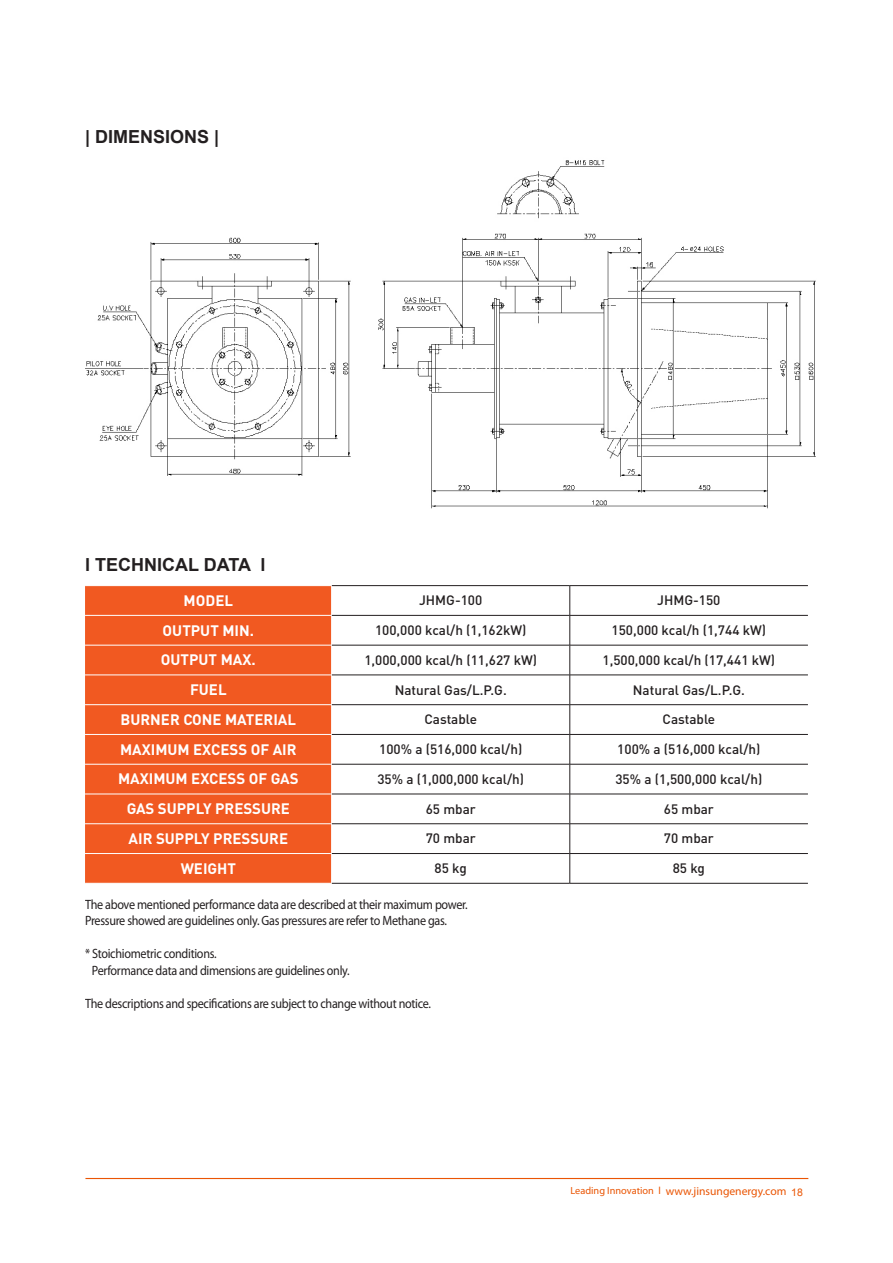
<style>
.page{position:relative;width:893px;height:1263px;background:#fff}
.page>*{position:absolute;margin:0;border:0;box-sizing:border-box;transform-origin:0 0}
.t1{font:700 18px "Arial";color:#231f20}
.t2{font:700 15px "DIN Pro";color:#fff}
.t3{font:500 13.5px "DIN Pro";color:#231f20}
.t4{font:13.5px "Myriad Pro";letter-spacing:-.025em;color:#231f20;scale:.9 1}
.t5{font:11.55px "Myriad Pro";color:#ea5504}
.s1{font-size:10.35px}
</style>
<div class="page">
<hr style="left:85px;top:1178px;width:723px;height:1px;background:#ea5504">
<img style="left:85px;top:160px;width:731px;height:349px">
<div style="left:85px;top:586px;width:246px;height:297px;background:#f15921"></div>
<svg style="left:332px;top:586px;width:476px;height:297px"></svg>
<svg style="left:570px;top:586px;width:1px;height:29px"></svg>
<hr style="left:570px;top:615px;width:1px;height:30px;background:#231f20">
<hr style="left:570px;top:645px;width:1px;height:30px;background:#231f20">
<svg style="left:570px;top:676px;width:1px;height:88px"></svg>
<hr style="left:570px;top:764px;width:1px;height:30px;background:#231f20">
<svg style="left:570px;top:795px;width:1px;height:88px"></svg>
<svg style="left:331px;top:586px;width:1px;height:29px"></svg>
<svg style="left:331px;top:676px;width:1px;height:88px"></svg>
<svg style="left:331px;top:795px;width:1px;height:88px"></svg>
<hr style="left:85px;top:615px;width:247px;height:1px;background:#fff">
<hr style="left:85px;top:645px;width:247px;height:1px;background:#fff">
<hr style="left:85px;top:675px;width:247px;height:1px;background:#fff">
<hr style="left:85px;top:704px;width:247px;height:1px;background:#fff">
<hr style="left:85px;top:734px;width:247px;height:1px;background:#fff">
<hr style="left:85px;top:764px;width:247px;height:1px;background:#fff">
<hr style="left:85px;top:794px;width:247px;height:1px;background:#fff">
<hr style="left:85px;top:823px;width:247px;height:1px;background:#fff">
<hr style="left:85px;top:853px;width:247px;height:1px;background:#fff">
<hr style="left:332px;top:615px;width:238px;height:1px;background:#231f20">
<hr style="left:570px;top:615px;width:238px;height:1px;background:#231f20">
<hr style="left:332px;top:645px;width:238px;height:1px;background:#231f20">
<hr style="left:570px;top:645px;width:238px;height:1px;background:#231f20">
<hr style="left:332px;top:675px;width:238px;height:1px;background:#231f20">
<hr style="left:570px;top:675px;width:238px;height:1px;background:#231f20">
<hr style="left:332px;top:704px;width:238px;height:1px;background:#231f20">
<hr style="left:570px;top:704px;width:238px;height:1px;background:#231f20">
<hr style="left:332px;top:734px;width:238px;height:1px;background:#231f20">
<hr style="left:570px;top:734px;width:238px;height:1px;background:#231f20">
<hr style="left:332px;top:764px;width:238px;height:1px;background:#231f20">
<hr style="left:570px;top:764px;width:238px;height:1px;background:#231f20">
<hr style="left:332px;top:794px;width:238px;height:1px;background:#231f20">
<hr style="left:570px;top:794px;width:238px;height:1px;background:#231f20">
<hr style="left:332px;top:823px;width:238px;height:1px;background:#231f20">
<hr style="left:570px;top:823px;width:238px;height:1px;background:#231f20">
<hr style="left:332px;top:853px;width:238px;height:1px;background:#231f20">
<hr style="left:570px;top:853px;width:238px;height:1px;background:#231f20">
<hr style="left:332px;top:585px;width:238px;height:1px;background:#231f20">
<hr style="left:570px;top:585px;width:238px;height:1px;background:#231f20">
<hr style="left:332px;top:883px;width:238px;height:1px;background:#231f20">
<hr style="left:570px;top:883px;width:238px;height:1px;background:#231f20">
<p class="t1" style="left:85px;top:125px;width:136px">| DIMENSIONS |</p>
<p class="t1" style="left:85px;top:553px;width:182px">l TECHNICAL DATA l</p>
<p class="t2" style="left:184px;top:590px;width:51px">MODEL</p>
<p class="t3" style="left:419px;top:591px;width:65px">JHMG-100</p>
<p class="t3" style="left:657px;top:591px;width:65px">JHMG-150</p>
<p class="t2" style="left:163px;top:620px;width:93px">OUTPUT MIN.</p>
<p class="t3" style="left:375px;top:621px;width:153px">100,000 kcal/h (1,162kW)</p>
<p class="t3" style="left:611px;top:621px;width:156px">150,000 kcal/h (1,744 kW)</p>
<p class="t2" style="left:161px;top:650px;width:96px">OUTPUT MAX.</p>
<p class="t3" style="left:364px;top:651px;width:174px">1,000,000 kcal/h (11,627 kW)</p>
<p class="t3" style="left:602px;top:651px;width:174px">1,500,000 kcal/h (17,441 kW)</p>
<p class="t2" style="left:190px;top:679px;width:38px">FUEL</p>
<p class="t3" style="left:395px;top:680px;width:114px">Natural Gas/L.P.G.</p>
<p class="t3" style="left:633px;top:680px;width:114px">Natural Gas/L.P.G.</p>
<p class="t2" style="left:121px;top:709px;width:177px">BURNER CONE MATERIAL</p>
<p class="t3" style="left:424px;top:710px;width:54px">Castable</p>
<p class="t3" style="left:663px;top:710px;width:54px">Castable</p>
<p class="t2" style="left:120px;top:739px;width:178px">MAXIMUM EXCESS OF AIR</p>
<p class="t3" style="left:379px;top:740px;width:145px">100% a (516,000 kcal/h)</p>
<p class="t3" style="left:617px;top:740px;width:145px">100% a (516,000 kcal/h)</p>
<p class="t2" style="left:118px;top:769px;width:182px">MAXIMUM EXCESS OF GAS</p>
<p class="t3" style="left:377px;top:770px;width:148px">35% a (1,000,000 kcal/h)</p>
<p class="t3" style="left:615px;top:770px;width:148px">35% a (1,500,000 kcal/h)</p>
<p class="t2" style="left:127px;top:798px;width:165px">GAS SUPPLY PRESSURE</p>
<p class="t3" style="left:426px;top:800px;width:52px">65 mbar</p>
<p class="t3" style="left:664px;top:800px;width:52px">65 mbar</p>
<p class="t2" style="left:129px;top:828px;width:161px">AIR SUPPLY PRESSURE</p>
<p class="t3" style="left:426px;top:829px;width:52px">70 mbar</p>
<p class="t3" style="left:664px;top:829px;width:52px">70 mbar</p>
<p class="t2" style="left:181px;top:858px;width:57px">WEIGHT</p>
<p class="t3" style="left:435px;top:859px;width:34px">85 kg</p>
<p class="t3" style="left:673px;top:859px;width:34px">85 kg</p>
<p class="t4" style="left:85px;top:896px;width:427px">The above mentioned performance data are described at their maximum power.</p>
<p class="t4" style="left:85px;top:912px;width:404px">Pressure showed are guidelines only. Gas pressures are refer to Methane gas.</p>
<p class="t4" style="left:85px;top:945px;width:148px">* Stoichiometric conditions.</p>
<p class="t4" style="left:92px;top:962px;width:288px">Performance data and dimensions are guidelines only.</p>
<p class="t4" style="left:85px;top:995px;width:386px">The descriptions and specifications are subject to change without notice.</p>
<p class="t5" style="left:570px;top:1184px;width:234px"><span class="s1">Leading Innovation l</span> www.jinsungenergy.com <sub>18</sub></p>
</div>
